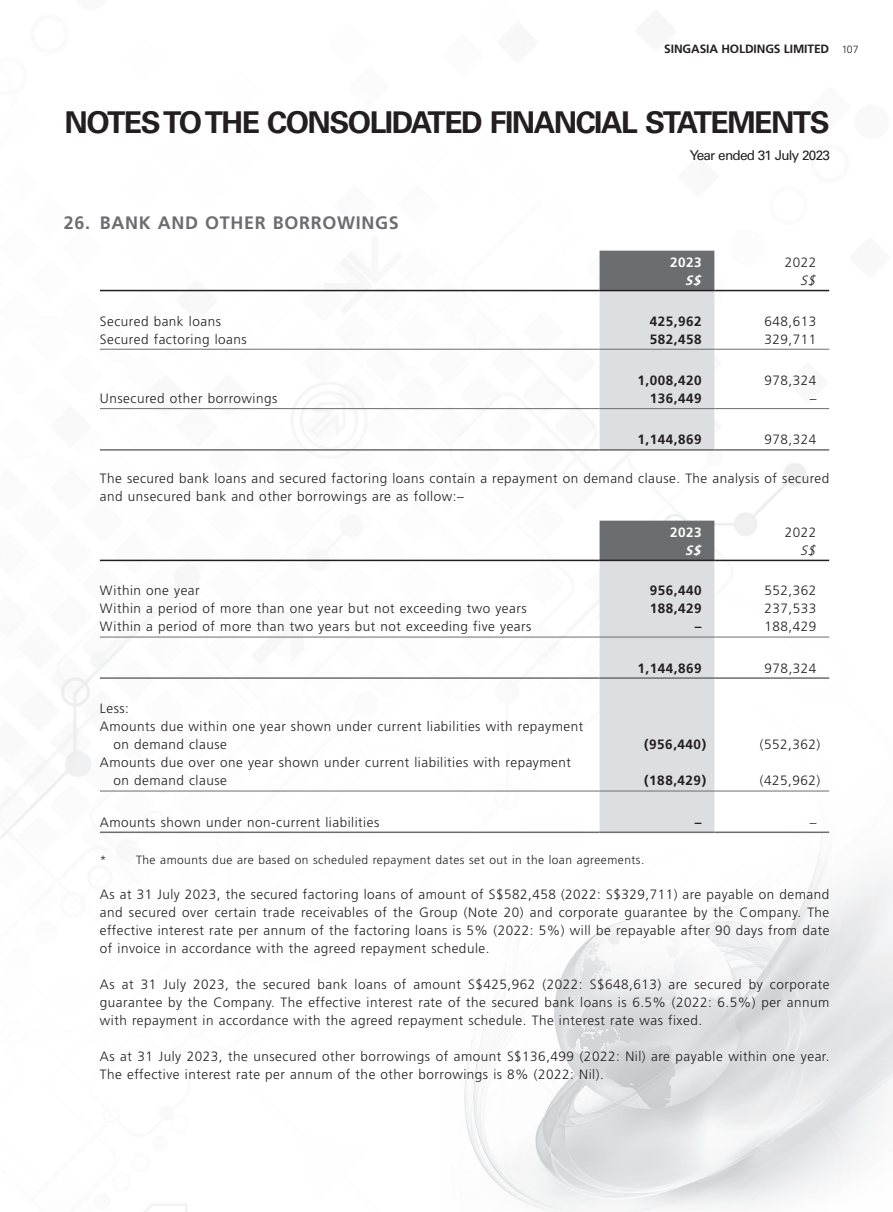
<style>
.page{position:relative;width:893px;height:1212px;background:#fff}
.page>*{position:absolute;margin:0;border:0;box-sizing:border-box;transform-origin:0 0}
.t1{font:700 30px "Univers LT Std";letter-spacing:-.05em;color:#231f20}
.t2{font:700 18px "Frutiger LT Std";letter-spacing:.04em;color:#6c6d70}
.t3{font:300 13.5px/18px "Frutiger LT Std";letter-spacing:.04em;color:#231f20}
.t4{font:700 13.5px "Frutiger LT Std";letter-spacing:.04em;color:#231f20}
.t5{font:13.5px "Univers LT Std";letter-spacing:-.055em;color:#231f20}
.t6{font:700 13.5px "Frutiger LT Std";letter-spacing:.04em;color:#fff}
.t7{font:italic 700 13.5px "Frutiger LT Std";color:#fff}
.t8{font:italic 300 13.5px "Frutiger LT Std";color:#231f20}
.t9{font:300 12px "Frutiger LT Std";letter-spacing:.04em;color:#231f20}
.t10{font:700 12px "Frutiger LT Std";letter-spacing:-.01em;color:#231f20}
.t11{font:300 10.5px "Univers LT Std";color:#231f20}
</style>
<div class="page">
<img style="left:0;top:29px;width:893px;height:1183px">
<svg style="left:600px;top:251px;width:114px;height:198px"></svg>
<hr style="left:100px;top:290px;width:500px;height:1px;background:#231f20">
<hr style="left:600px;top:290px;width:114px;height:1px;background:#231f20">
<hr style="left:714px;top:290px;width:115px;height:1px;background:#231f20">
<hr style="left:100px;top:349px;width:500px;height:1px;background:#6c6d70">
<hr style="left:600px;top:349px;width:114px;height:1px;background:#6c6d70">
<hr style="left:714px;top:349px;width:115px;height:1px;background:#6c6d70">
<hr style="left:100px;top:408px;width:500px;height:1px;background:#6c6d70">
<hr style="left:600px;top:408px;width:114px;height:1px;background:#6c6d70">
<hr style="left:714px;top:408px;width:115px;height:1px;background:#6c6d70">
<hr style="left:100px;top:449px;width:500px;height:2px;background:#6c6d70">
<hr style="left:600px;top:449px;width:114px;height:2px;background:#6c6d70">
<hr style="left:714px;top:449px;width:115px;height:2px;background:#6c6d70">
<svg style="left:600px;top:521px;width:114px;height:310px"></svg>
<hr style="left:100px;top:560px;width:500px;height:1px;background:#231f20">
<hr style="left:600px;top:560px;width:114px;height:1px;background:#231f20">
<hr style="left:714px;top:560px;width:115px;height:1px;background:#231f20">
<hr style="left:100px;top:637px;width:500px;height:1px;background:#6c6d70">
<hr style="left:600px;top:637px;width:114px;height:1px;background:#6c6d70">
<hr style="left:714px;top:637px;width:115px;height:1px;background:#6c6d70">
<hr style="left:100px;top:677px;width:500px;height:2px;background:#6c6d70">
<hr style="left:600px;top:677px;width:114px;height:2px;background:#6c6d70">
<hr style="left:714px;top:677px;width:115px;height:2px;background:#6c6d70">
<hr style="left:100px;top:791px;width:500px;height:1px;background:#6c6d70">
<hr style="left:600px;top:791px;width:114px;height:1px;background:#6c6d70">
<hr style="left:714px;top:791px;width:115px;height:1px;background:#6c6d70">
<hr style="left:100px;top:831px;width:500px;height:2px;background:#6c6d70">
<hr style="left:600px;top:831px;width:114px;height:2px;background:#6c6d70">
<hr style="left:714px;top:831px;width:115px;height:2px;background:#6c6d70">
<p class="t10" style="left:664px;top:42px;width:167px">SINGASIA HOLDINGS LIMITED</p>
<p class="t11" style="left:842px;top:43px;width:18px">107</p>
<h1 class="t1" style="left:65px;top:105px;width:767px">NOTES TO THE CONSOLIDATED FINANCIAL STATEMENTS</h1>
<p class="t5" style="left:690px;top:147px;width:142px">Year ended 31 July 2023</p>
<h2 class="t2" style="left:64px;top:212px;width:337px">26. BANK AND OTHER BORROWINGS</h2>
<p class="t6" style="left:670px;top:254px;width:33px">2023</p>
<p class="t3" style="left:785px;top:253px;width:33px">2022</p>
<p class="t7" style="left:685px;top:272px;width:21px">S$</p>
<p class="t8" style="left:800px;top:273px;width:20px">S$</p>
<p class="t3" style="left:100px;top:312px;width:123px">Secured bank loans</p>
<p class="t4" style="left:650px;top:313px;width:53px">425,962</p>
<p class="t3" style="left:765px;top:312px;width:53px">648,613</p>
<p class="t3" style="left:100px;top:330px;width:148px">Secured factoring loans</p>
<p class="t4" style="left:650px;top:331px;width:53px">582,458</p>
<p class="t3" style="left:765px;top:330px;width:53px">329,711</p>
<p class="t4" style="left:637px;top:372px;width:66px">1,008,420</p>
<p class="t3" style="left:765px;top:371px;width:53px">978,324</p>
<p class="t3" style="left:100px;top:389px;width:179px">Unsecured other borrowings</p>
<p class="t4" style="left:650px;top:390px;width:53px">136,449</p>
<p class="t3" style="left:810px;top:389px;width:8px">–</p>
<p class="t4" style="left:637px;top:432px;width:66px">1,144,869</p>
<p class="t3" style="left:765px;top:431px;width:53px">978,324</p>
<p class="t3" style="left:100px;top:470px;width:731px">The secured bank loans and secured factoring loans contain a repayment on demand clause. The analysis of secured and unsecured bank and other borrowings are as follow:–</p>
<p class="t6" style="left:670px;top:524px;width:33px">2023</p>
<p class="t3" style="left:785px;top:523px;width:33px">2022</p>
<p class="t7" style="left:685px;top:542px;width:21px">S$</p>
<p class="t8" style="left:800px;top:543px;width:20px">S$</p>
<p class="t3" style="left:100px;top:582px;width:101px">Within one year</p>
<p class="t4" style="left:650px;top:583px;width:53px">956,440</p>
<p class="t3" style="left:765px;top:582px;width:53px">552,362</p>
<p class="t3" style="left:100px;top:600px;width:428px">Within a period of more than one year but not exceeding two years</p>
<p class="t4" style="left:650px;top:601px;width:53px">188,429</p>
<p class="t3" style="left:765px;top:600px;width:53px">237,533</p>
<p class="t3" style="left:100px;top:618px;width:433px">Within a period of more than two years but not exceeding five years</p>
<p class="t4" style="left:695px;top:619px;width:8px">–</p>
<p class="t3" style="left:765px;top:618px;width:53px">188,429</p>
<p class="t4" style="left:637px;top:660px;width:66px">1,144,869</p>
<p class="t3" style="left:765px;top:659px;width:53px">978,324</p>
<p class="t3" style="left:100px;top:700px;width:31px">Less:</p>
<p class="t3" style="left:100px;top:718px;width:485px">Amounts due within one year shown under current liabilities with repayment</p>
<p class="t3" style="left:113px;top:736px;width:115px">on demand clause</p>
<p class="t4" style="left:644px;top:737px;width:63px">(956,440)</p>
<p class="t3" style="left:760px;top:736px;width:62px">(552,362)</p>
<p class="t3" style="left:113px;top:754px;width:459px;text-indent:-14px">Amounts due over one year shown under current liabilities with repayment on demand clause</p>
<p class="t4" style="left:644px;top:773px;width:63px">(188,429)</p>
<p class="t3" style="left:760px;top:772px;width:62px">(425,962)</p>
<p class="t3" style="left:100px;top:813px;width:281px">Amounts shown under non-current liabilities</p>
<p class="t4" style="left:695px;top:814px;width:8px">–</p>
<p class="t3" style="left:810px;top:813px;width:8px">–</p>
<p class="t9" style="left:100px;top:853px;width:8px">*</p>
<p class="t9" style="left:136px;top:853px;width:510px">The amounts due are based on scheduled repayment dates set out in the loan agreements.</p>
<p class="t3" style="left:100px;top:886px;width:731px;text-align:justify">As at 31 July 2023, the secured factoring loans of amount of S$582,458 (2022: S$329,711) are payable on demand and secured over certain trade receivables of the Group (Note 20) and corporate guarantee by the Company. The effective interest rate per annum of the factoring loans is 5% (2022: 5%) will be repayable after 90 days from date of invoice in accordance with the agreed repayment schedule.</p>
<p class="t3" style="left:100px;top:976px;width:731px;text-align:justify">As at 31 July 2023, the secured bank loans of amount S$425,962 (2022: S$648,613) are secured by corporate guarantee by the Company. The effective interest rate of the secured bank loans is 6.5% (2022: 6.5%) per annum with repayment in accordance with the agreed repayment schedule. The interest rate was fixed.</p>
<p class="t3" style="left:100px;top:1047px;width:731px">As at 31 July 2023, the unsecured other borrowings of amount S$136,499 (2022: Nil) are payable within one year.<br>The effective interest rate per annum of the other borrowings is 8% (2022: Nil).</p>
</div>
